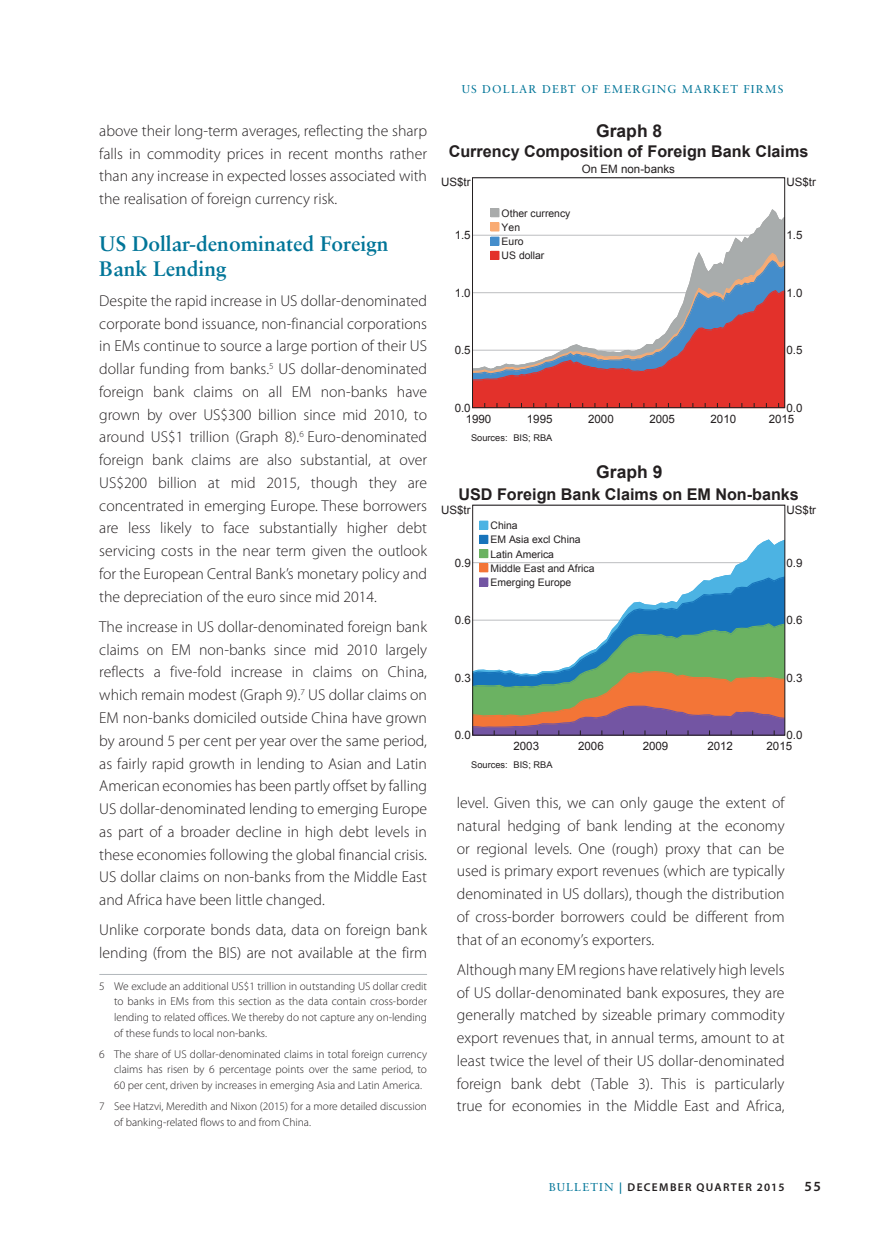
<style>
.page{position:relative;width:874px;height:1241px;background:#fff}
.page>*{position:absolute;margin:0;border:0;box-sizing:border-box;transform-origin:0 0}
.t1{font:700 21px/24.5px "Sabon LT Std";color:#007598}
.t2{font:700 17.5px "Arial";color:#231f20}
.t3{font:700 16.1px "Arial";color:#231f20}
.t4{font:300 15.75px/22.8px "Myriad Pro";color:#231f20;text-align:justify}
.t5{font:600 14px "Myriad Pro";color:#231f20}
.t6{font:11.55px "Arial";color:#231f20}
.t7{font:300 11.38px/15.8px "Myriad Pro";color:#231f20;text-align:justify}
.t8{font:11.38px "Sabon LT Std";letter-spacing:.1em;color:#007598}
.t9{font:600 11.38px "Myriad Pro";letter-spacing:.12em;color:#231f20}
.t10{font:10.33px/14.2px "Arial";color:#231f20}
.t11{font:9.28px "Arial";color:#231f20}
.s1{font-family:"Sabon LT Std";font-weight:400;color:#007598}
.s2{color:#007598}
</style>
<div class="page">
<hr style="left:99px;top:974px;width:328px;height:1px;background:#b2b7bb">
<svg style="left:474px;top:208px;width:308px;height:44px"></svg>
<div style="left:490px;top:209px;width:8px;height:8px;background:#a9abab"></div>
<div style="left:490px;top:223px;width:8px;height:8px;background:#f9ab73"></div>
<div style="left:490px;top:237px;width:8px;height:8px;background:#448dcb"></div>
<div style="left:490px;top:251px;width:8px;height:8px;border:1px solid #e3312b"></div>
<svg style="left:472px;top:252px;width:312px;height:155px"></svg>
<div style="left:479px;top:521px;width:8px;height:8px;background:#4cb3e3"></div>
<div style="left:479px;top:535px;width:8px;height:8px;background:#1774bb"></div>
<svg style="left:472px;top:538px;width:312px;height:197px"></svg>
<p class="t4" style="left:99px;top:119px;width:329px">above their long-term averages, reflecting the sharp falls in commodity prices in recent months rather than any increase in expected losses associated with the realisation of foreign currency risk.</p>
<h1 class="t1" style="left:99px;top:231px;width:291px">US Dollar-denominated Foreign<br>Bank Lending</h1>
<p class="t4" style="left:99px;top:289px;width:329px">Despite the rapid increase in US dollar-denominated corporate bond issuance, non-financial corporations in EMs continue to source a large portion of their US dollar funding from banks.<sup>5</sup> US dollar-denominated foreign bank claims on all EM non-banks have grown by over US$300 billion since mid 2010, to around US$1 trillion (Graph 8).<sup>6</sup> Euro-denominated foreign bank claims are also substantial, at over US$200 billion at mid 2015, though they are concentrated in emerging Europe. These borrowers are less likely to face substantially higher debt servicing costs in the near term given the outlook for the European Central Bank’s monetary policy and the depreciation of the euro since mid 2014.</p>
<p class="t4" style="left:99px;top:615px;width:329px">The increase in US dollar-denominated foreign bank claims on EM non-banks since mid 2010 largely reflects a five-fold increase in claims on China, which remain modest (Graph 9).<sup>7</sup> US dollar claims on EM non-banks domiciled outside China have grown by around 5 per cent per year over the same period, as fairly rapid growth in lending to Asian and Latin American economies has been partly offset by falling US dollar-denominated lending to emerging Europe as part of a broader decline in high debt levels in these economies following the global financial crisis.<br>US dollar claims on non-banks from the Middle East and Africa have been little changed.</p>
<p class="t4" style="left:99px;top:918px;width:329px">Unlike corporate bonds data, data on foreign bank lending (from the BIS) are not available at the firm</p>
<p class="t7" style="left:114px;top:977px;width:314px;text-indent:-15px">5 We exclude an additional US$1 trillion in outstanding US dollar credit to banks in EMs from this section as the data contain cross-border lending to related offices. We thereby do not capture any on-lending of these funds to local non-banks.</p>
<p class="t7" style="left:114px;top:1045px;width:314px;text-indent:-15px">6 The share of US dollar-denominated claims in total foreign currency claims has risen by 6 percentage points over the same period, to 60 per cent, driven by increases in emerging Asia and Latin America.</p>
<p class="t7" style="left:114px;top:1097px;width:314px;text-indent:-15px">7 See Hatzvi, Meredith and Nixon (2015) for a more detailed discussion of banking-related flows to and from China.</p>
<p class="t8" style="left:461px;top:82px;width:323px">US DOLLAR DEBT OF EMERGING MARKET FIRMS</p>
<p class="t2" style="left:596px;top:119px;width:68px">Graph 8</p>
<p class="t3" style="left:448px;top:141px;width:361px">Currency Composition of Foreign Bank Claims</p>
<p class="t6" style="left:581px;top:161px;width:95px">On EM non-banks</p>
<p class="t6" style="left:441px;top:175px;width:31px">US$tr</p>
<p class="t6" style="left:786px;top:175px;width:31px">US$tr</p>
<p class="t6" style="left:454px;top:227px;width:18px">1.5</p>
<p class="t10" style="left:501px;top:206px;width:70px">Other currency<br>Yen<br>Euro<br>US dollar</p>
<p class="t6" style="left:786px;top:227px;width:18px">1.5</p>
<p class="t6" style="left:454px;top:285px;width:18px">1.0</p>
<p class="t6" style="left:786px;top:285px;width:18px">1.0</p>
<p class="t6" style="left:454px;top:342px;width:18px">0.5</p>
<p class="t6" style="left:786px;top:342px;width:18px">0.5</p>
<p class="t6" style="left:454px;top:400px;width:18px">0.0</p>
<p class="t6" style="left:786px;top:400px;width:18px">0.0</p>
<p class="t6" style="left:465px;top:411px;width:27px">1990</p>
<p class="t6" style="left:526px;top:411px;width:27px">1995</p>
<p class="t6" style="left:588px;top:411px;width:27px">2000</p>
<p class="t6" style="left:649px;top:411px;width:27px">2005</p>
<p class="t6" style="left:710px;top:411px;width:27px">2010</p>
<p class="t6" style="left:768px;top:411px;width:27px">2015</p>
<p class="t11" style="left:471px;top:431px;width:83px">Sources: BIS; RBA</p>
<p class="t2" style="left:596px;top:460px;width:68px">Graph 9</p>
<p class="t3" style="left:458px;top:483px;width:342px">USD Foreign Bank Claims on EM Non-banks</p>
<p class="t6" style="left:441px;top:502px;width:31px">US$tr</p>
<p class="t6" style="left:786px;top:502px;width:31px">US$tr</p>
<p class="t6" style="left:454px;top:555px;width:18px">0.9</p>
<p class="t10" style="left:490px;top:518px;width:105px">China<br>EM Asia excl China<br>Latin America<br>Middle East and Africa<br>Emerging Europe</p>
<p class="t6" style="left:786px;top:555px;width:18px">0.9</p>
<p class="t6" style="left:454px;top:612px;width:18px">0.6</p>
<p class="t6" style="left:786px;top:612px;width:18px">0.6</p>
<p class="t6" style="left:454px;top:669px;width:18px">0.3</p>
<p class="t6" style="left:786px;top:669px;width:18px">0.3</p>
<p class="t6" style="left:454px;top:727px;width:18px">0.0</p>
<p class="t6" style="left:786px;top:727px;width:18px">0.0</p>
<p class="t6" style="left:513px;top:738px;width:27px">2003</p>
<p class="t6" style="left:578px;top:738px;width:27px">2006</p>
<p class="t6" style="left:642px;top:738px;width:27px">2009</p>
<p class="t6" style="left:707px;top:738px;width:27px">2012</p>
<p class="t6" style="left:766px;top:738px;width:27px">2015</p>
<p class="t11" style="left:471px;top:758px;width:83px">Sources: BIS; RBA</p>
<p class="t4" style="left:456px;top:791px;width:329px">level. Given this, we can only gauge the extent of natural hedging of bank lending at the economy or regional levels. One (rough) proxy that can be used is primary export revenues (which are typically denominated in US dollars), though the distribution of cross-border borrowers could be different from that of an economy’s exporters.</p>
<p class="t4" style="left:456px;top:957px;width:329px">Although many EM regions have relatively high levels of US dollar-denominated bank exposures, they are generally matched by sizeable primary commodity export revenues that, in annual terms, amount to at least twice the level of their US dollar-denominated foreign bank debt (Table 3). This is particularly true for economies in the Middle East and Africa,</p>
<p class="t9" style="left:548px;top:1179px;width:237px"><span class="s1">BULLETIN</span> <span class="s2">|</span> DECEMBER QUARTER 2015</p>
<p class="t5" style="left:804px;top:1177px;width:18px">55</p>
</div>
